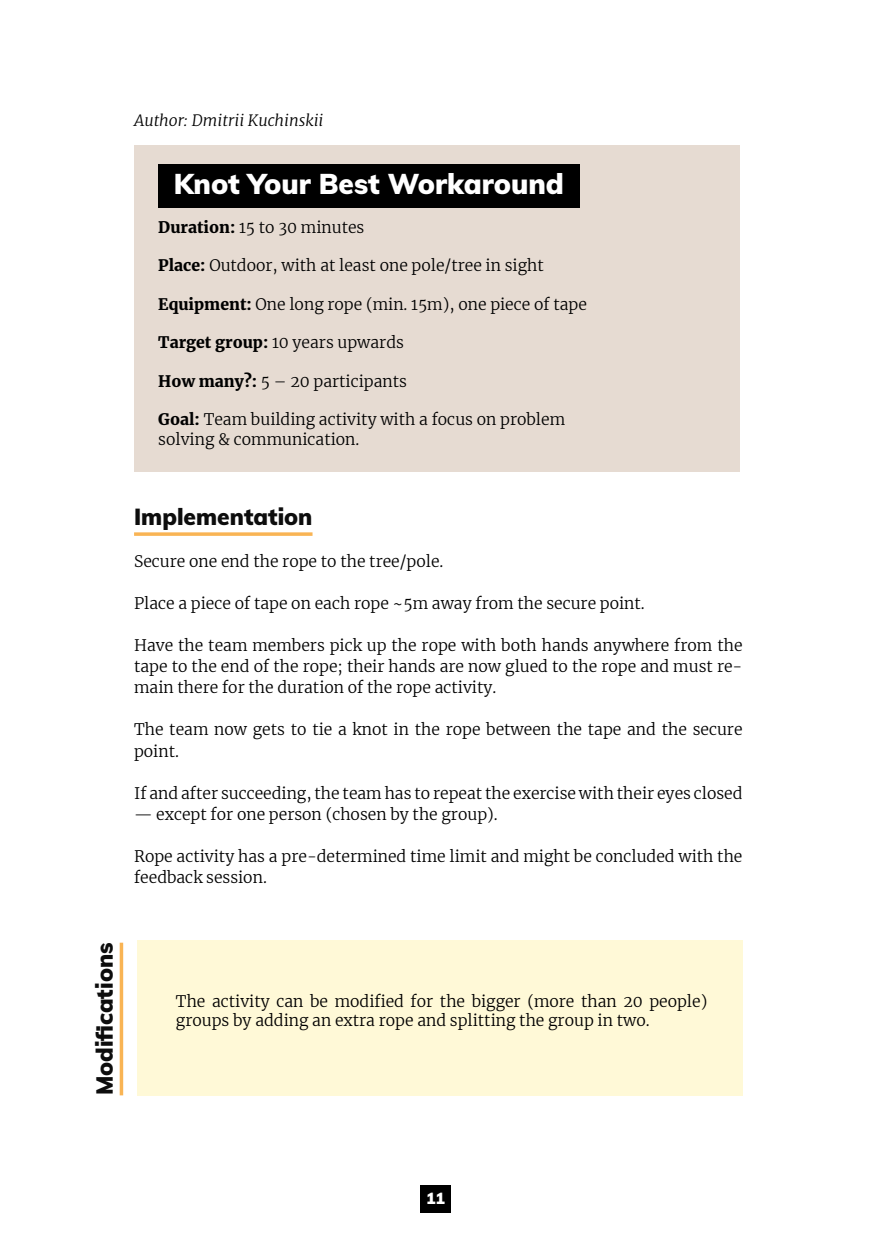
<style>
.page{position:relative;width:874px;height:1241px;background:#fff}
.page>*{position:absolute;margin:0;border:0;box-sizing:border-box;transform-origin:0 0}
.t1{font:900 28px "Mulish";color:#fff}
.H2_-_alleviivaus{font:900 22.75px "Mulish";color:#0d0d0d}
.Leipäteksti{font:300 15.75px/21px "Merriweather";color:#000}
.Leipäteksti-2{font:italic 300 15.75px "Merriweather";color:#000}
.t2{font:900 15.75px "Mulish";color:#fff}
.s1{font-weight:900}
</style>
<div class="page">
<div style="left:137px;top:939px;width:605px;height:156px;background:#fff9d7"></div>
<div style="left:420px;top:1184px;width:30px;height:28px;background:#000"></div>
<div style="left:134px;top:145px;width:605px;height:327px;background:#e6dbd2"></div>
<hr style="left:134px;top:532px;width:178px;height:3px;background:#f9b454">
<div style="left:158px;top:164px;width:421px;height:43px;background:#000"></div>
<hr style="left:120px;top:942px;width:3px;height:153px;background:#f9b454">
<p class="Leipäteksti-2" style="left:134px;top:109px;width:191px">Author: Dmitrii Kuchinskii</p>
<p class="t1" style="left:174px;top:163px;width:391px">Knot Your Best Workaround</p>
<p class="Leipäteksti" style="left:158px;top:216px;width:207px"><span class="s1">Duration:</span> 15 to 30 minutes</p>
<p class="Leipäteksti" style="left:158px;top:254px;width:387px"><span class="s1">Place:</span> Outdoor, with at least one pole/tree in sight</p>
<p class="Leipäteksti" style="left:158px;top:293px;width:430px"><span class="s1">Equipment:</span> One long rope (min. 15m), one piece of tape</p>
<p class="Leipäteksti" style="left:158px;top:331px;width:247px"><span class="s1">Target group:</span> 10 years upwards</p>
<p class="Leipäteksti" style="left:158px;top:370px;width:250px"><span class="s1">How many?:</span> 5 – 20 participants</p>
<p class="Leipäteksti" style="left:158px;top:408px;width:408px"><span class="s1">Goal:</span> Team building activity with a focus on problem</p>
<p class="Leipäteksti" style="left:158px;top:428px;width:202px">solving &amp; communication.</p>
<p class="H2_-_alleviivaus" style="left:134px;top:500px;width:180px">Implementation</p>
<p class="Leipäteksti" style="left:134px;top:550px;width:311px">Secure one end the rope to the tree/pole.</p>
<p class="Leipäteksti" style="left:134px;top:592px;width:512px">Place a piece of tape on each rope ~5m away from the secure point.</p>
<p class="Leipäteksti" style="left:134px;top:634px;width:609px;text-align:justify">Have the team members pick up the rope with both hands anywhere from the tape to the end of the rope; their hands are now glued to the rope and must re&shy;main there for the duration of the rope activity.</p>
<p class="Leipäteksti" style="left:134px;top:718px;width:609px">The team now gets to tie a knot in the rope between the tape and the secure point.</p>
<p class="Leipäteksti" style="left:134px;top:781px;width:609px">If and after succeeding, the team has to repeat the exercise with their eyes closed</p>
<p class="Leipäteksti" style="left:134px;top:802px;width:365px">— except for one person (chosen by the group).</p>
<p class="Leipäteksti" style="left:134px;top:844px;width:609px">Rope activity has a pre-determined time limit and might be concluded with the feedback session.</p>
<p class="H2_-_alleviivaus" style="left:88px;top:1095px;width:154px;rotate:-90deg">Modifications</p>
<p class="Leipäteksti" style="left:176px;top:991px;width:532px;line-height:19.2px">The activity can be modified for the bigger (more than 20 people) groups by adding an extra rope and splitting the group in two.</p>
<p class="t2" style="left:426px;top:1186px;width:20px">11</p>
</div>
